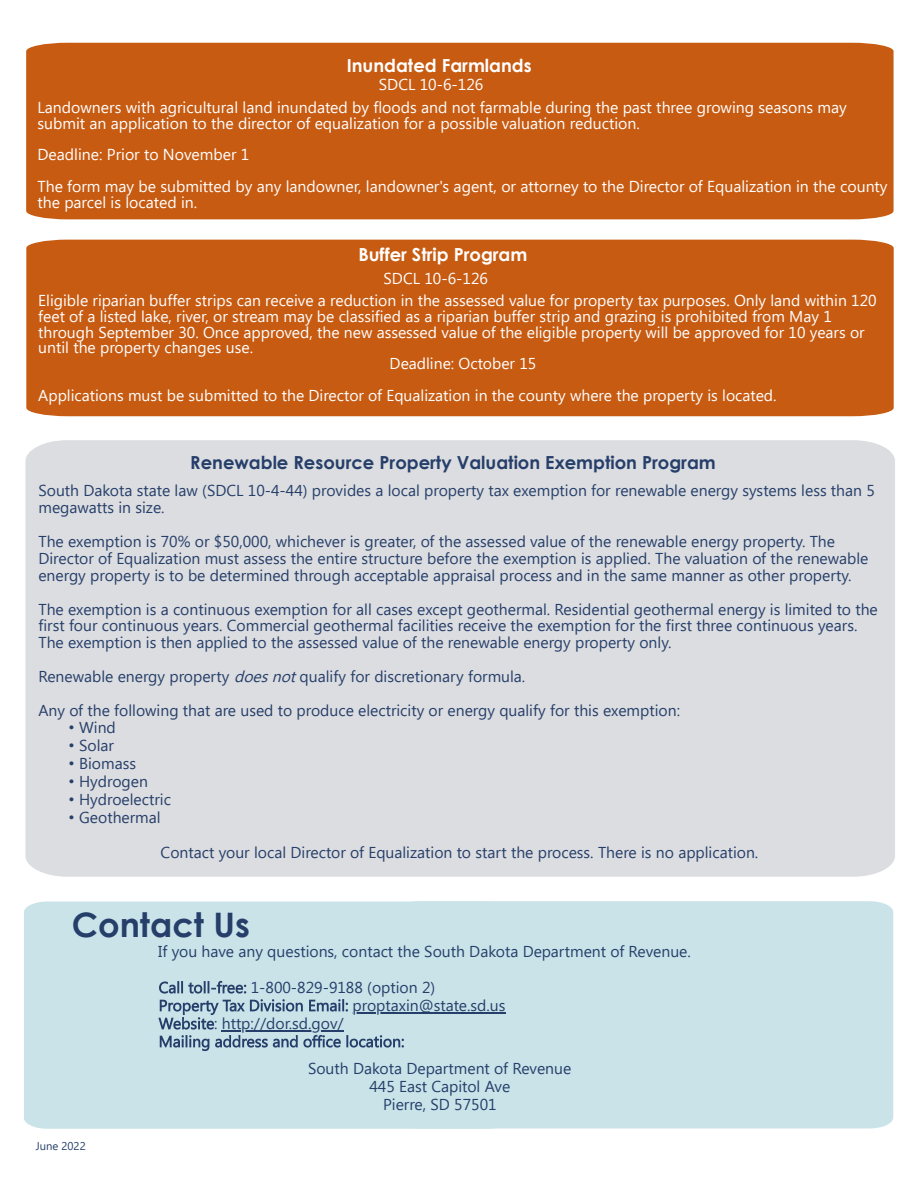
<style>
.page{position:relative;width:918px;height:1188px;background:#fff}
.page>*{position:absolute;margin:0;border:0;box-sizing:border-box;transform-origin:0 0}
.t1{font:700 33.75px "Century Gothic";color:#263f6a}
.t2{font:700 18px "Century Gothic";color:#263f6a}
.t3{font:700 18px "Century Gothic";color:#fff}
.t4{font:15.9px/15.9px "Segoe UI";color:#fff}
.t5{font:15.75px/16.8px "Segoe UI";color:#263f6a}
.t6{font:15.75px "Segoe UI";color:#fff}
.t7{font:11.25px "Segoe UI";color:#263f6a}
.s1{font-style:italic}
.s2{font-family:"Arial"}
.s3{color:rgb(0 0 0/0)}
</style>
<div class="page">
<div style="left:24px;top:902px;width:487px;height:227px;background:#cae3e9"></div>
<div style="left:396px;top:901px;width:497px;height:227px;background:#cae3e9"></div>
<hr style="left:353px;top:1012px;width:153px;height:2px;background:#263f6a">
<svg style="left:158px;top:981px;width:246px;height:70px;background:#adc6d2"></svg>
<div style="left:25px;top:440px;width:870px;height:437px;background:#dcdde0"></div>
<div style="left:26px;top:43px;width:868px;height:176px;background:#c75b12"></div>
<div style="left:26px;top:240px;width:868px;height:176px;background:#c75b12"></div>
<p class="t3" style="left:347px;top:54px;width:186px">Inundated Farmlands</p>
<p class="t4" style="left:37px;top:98px;width:811px">Landowners with agricultural land inundated by floods and not farmable during the past three growing seasons may submit an application to the director of equalization for a possible valuation reduction.</p>
<p class="t4" style="left:37px;top:138px;width:852px;line-height:31.7px">Deadline: Prior to November 1<br>The form may be submitted by any landowner, landowner's agent, or attorney to the Director of Equalization in the county</p>
<p class="t4" style="left:37px;top:193px;width:161px">the parcel is located in.</p>
<p class="t6" style="left:379px;top:73px;width:106px">SDCL 10-6-126</p>
<p class="t3" style="left:358px;top:243px;width:171px">Buffer Strip Program</p>
<p class="t6" style="left:384px;top:267px;width:106px">SDCL 10-6-126</p>
<p class="t6" style="left:38px;top:289px;width:840px">Eligible riparian buffer strips can receive a reduction in the assessed value for property tax purposes. Only land within 120</p>
<p class="t6" style="left:38px;top:305px;width:795px">feet of a listed lake, river, or stream may be classified as a riparian buffer strip and grazing is prohibited from May 1</p>
<p class="t6" style="left:38px;top:321px;width:828px">through September 30. Once approved, the new assessed value of the eligible property will be approved for 10 years or</p>
<p class="t6" style="left:38px;top:336px;width:216px">until the property changes use.</p>
<p class="t6" style="left:390px;top:352px;width:148px">Deadline: October 15</p>
<p class="t6" style="left:38px;top:384px;width:740px">Applications must be submitted to the Director of Equalization in the county where the property is located.</p>
<p class="t2" style="left:190px;top:451px;width:527px">Renewable Resource Property Valuation Exemption Program</p>
<p class="t5" style="left:38px;top:482px;width:838px">South Dakota state law (SDCL 10-4-44) provides a local property tax exemption for renewable energy systems less than 5 megawatts in size.</p>
<p class="t5" style="left:38px;top:532px;width:832px">The exemption is 70% or $50,000, whichever is greater, of the assessed value of the renewable energy property. The<br>Director of Equalization must assess the entire structure before the exemption is applied. The valuation of the renewable energy property is to be determined through acceptable appraisal process and in the same manner as other property.</p>
<p class="t5" style="left:38px;top:600px;width:841px">The exemption is a continuous exemption for all cases except geothermal. Residential geothermal energy is limited to the first four continuous years. Commercial geothermal facilities receive the exemption for the first three continuous years.<br>The exemption is then applied to the assessed value of the renewable energy property only.</p>
<p class="t5" style="left:38px;top:659px;width:643px;line-height:33.8px">Renewable energy property <span class="s1">doesnot</span>qualify for discretionary formula.<br>Any of the following that are used to produce electricity or energy qualify for this exemption:</p>
<p class="t5" style="left:69px;top:718px;width:48px"><span class="s2">•</span> Wind</p>
<p class="t5" style="left:69px;top:736px;width:47px"><span class="s2">•</span> Solar</p>
<p class="t5" style="left:69px;top:754px;width:69px"><span class="s2">•</span> Biomass</p>
<p class="t5" style="left:69px;top:772px;width:81px"><span class="s2">•</span> Hydrogen</p>
<p class="t5" style="left:69px;top:790px;width:104px"><span class="s2">•</span> Hydroelectric</p>
<p class="t5" style="left:69px;top:808px;width:93px"><span class="s2">•</span> Geothermal</p>
<p class="t5" style="left:161px;top:843px;width:599px">Contact your local Director of Equalization to start the process. There is no application.</p>
<h1 class="t1" style="left:72px;top:903px;width:180px">Contact Us</h1>
<p class="t7" style="left:36px;top:1135px;width:51px">June 2022</p>
<p class="t5" style="left:158px;top:942px;width:534px">If you have any questions, contact the South Dakota Department of Revenue.</p>
<p class="t5" style="left:158px;top:978px;width:278px"><span class="s3">Call toll-free:</span> 1-800-829-9188 (option 2)</p>
<p class="t5" style="left:158px;top:1014px;width:187px"><span class="s3">Website</span>: http://dor.sd.gov/</p>
<p class="t5" style="left:308px;top:1059px;width:265px;line-height:18px;text-align:center">South Dakota Department of Revenue<br>445 East Capitol Ave<br>Pierre, SD 57501</p>
</div>
